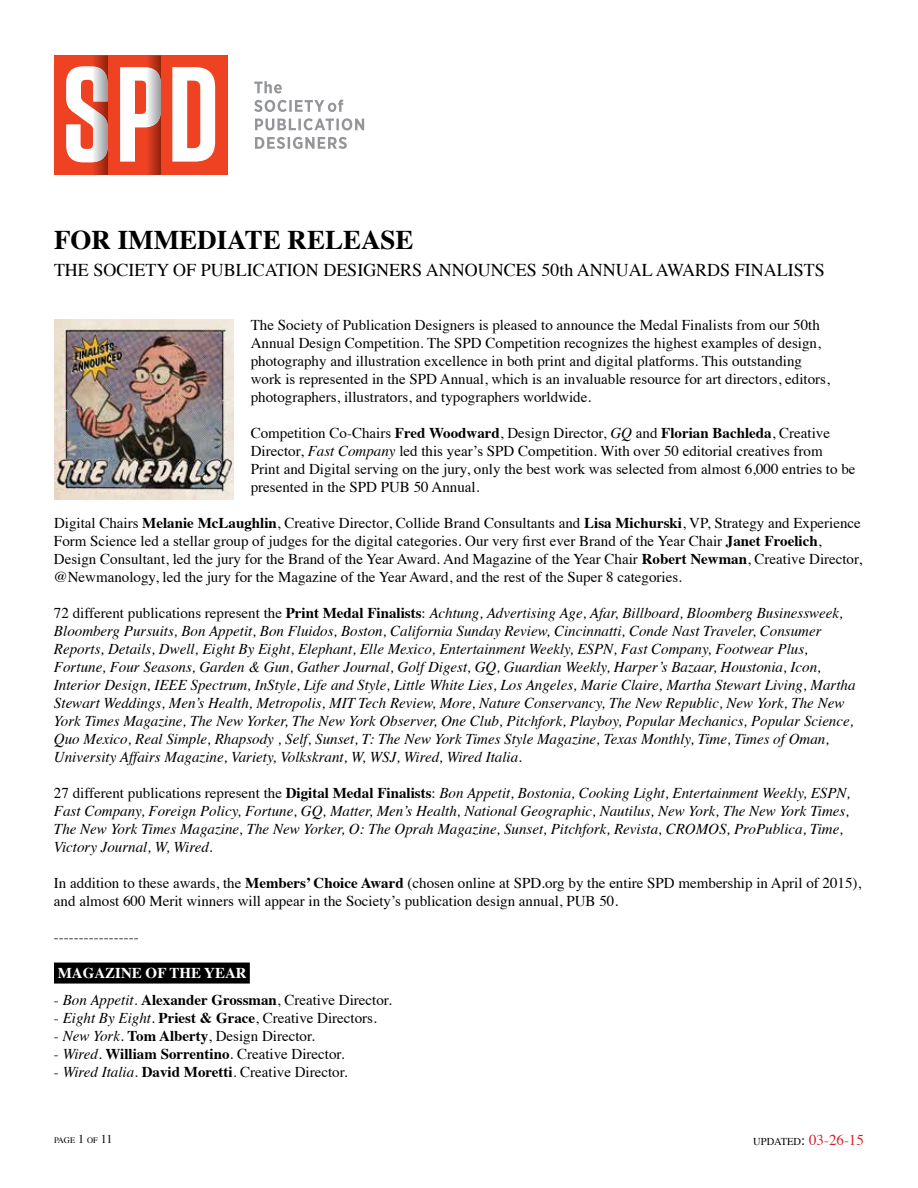
<style>
.page{position:relative;width:918px;height:1188px;background:#fff}
.page>*{position:absolute;margin:0;border:0;box-sizing:border-box;transform-origin:0 0}
.t1{font:700 27px "Times";color:#000}
.t2{font:18px "Times";color:#000}
.t3{font:15px/18px "Times";color:#000}
.t4{font:italic 15px/18px "Times";color:#000}
.t5{font:700 15px "Times";color:#fff}
.t6{font:15px "Times";color:#d2232a}
.t7{font:8.4px "Times";color:#000}
.s1{font-weight:700}
.s2{font-style:italic}
.s3{font-style:normal}
.s4{font-weight:700;font-style:normal}
.s5{font-size:12px}
.s6{font-size:10.5px;color:#000}
.s7{color:#000}
</style>
<div class="page">
<div style="left:54px;top:963px;width:196px;height:21px;background:#000"></div>
<img style="left:54px;top:320px;width:180px;height:180px">
<div style="left:54px;top:55px;width:173px;height:120px;background:#ef4223"></div>
<svg style="left:172px;top:67px;width:43px;height:95px"></svg>
<svg style="left:66px;top:55px;width:42px;height:120px"></svg>
<svg style="left:120px;top:55px;width:41px;height:120px"></svg>
<svg style="left:255px;top:137px;width:92px;height:12px"></svg>
<svg style="left:255px;top:118px;width:109px;height:12px"></svg>
<svg style="left:254px;top:100px;width:89px;height:12px"></svg>
<svg style="left:254px;top:81px;width:28px;height:12px"></svg>
<h1 class="t1" style="left:54px;top:214px;width:361px">FOR IMMEDIATE RELEASE</h1>
<p class="t2" style="left:54px;top:253px;width:772px">THE SOCIETY OF PUBLICATION DESIGNERS ANNOUNCES 50th ANNUAL AWARDS FINALISTS</p>
<p class="t3" style="left:251px;top:315px;width:581px">The Society of Publication Designers is pleased to announce the Medal Finalists from our 50th Annual Design Competition. The SPD Competition recognizes the highest examples of design, photography and illustration excellence in both print and digital platforms. This outstanding work is represented in the SPD Annual, which is an invaluable resource for art directors, editors, photographers, illustrators, and typographers worldwide.</p>
<p class="t3" style="left:251px;top:423px;width:606px">Competition Co-Chairs <span class="s1">Fred Woodward</span>, Design Director, <span class="s2">GQ</span> and <span class="s1">Florian Bachleda</span>, Creative Director, <span class="s2">Fast Company</span> led this year’s SPD Competition. With over 50 editorial creatives from Print and Digital serving on the jury, only the best work was selected from almost 6,000 entries to be presented in the SPD PUB 50 Annual.</p>
<p class="t3" style="left:54px;top:513px;width:810px">Digital Chairs <span class="s1">Melanie McLaughlin</span>, Creative Director, Collide Brand Consultants and <span class="s1">Lisa Michurski</span>, VP, Strategy and Experience Form Science led a stellar group of judges for the digital categories. Our very first ever Brand of the Year Chair <span class="s1">Janet Froelich</span>, Design Consultant, led the jury for the Brand of the Year Award. And Magazine of the Year Chair <span class="s1">Robert Newman</span>, Creative Director, @Newmanology, led the jury for the Magazine of the Year Award, and the rest of the Super 8 categories.</p>
<p class="t4" style="left:54px;top:603px;width:803px"><span class="s3">72 different publications represent the</span> <span class="s4">Print Medal Finalists</span><span class="s3">:</span> Achtung, Advertising Age, Afar, Billboard, Bloomberg Businessweek, Bloomberg Pursuits, Bon Appetit, Bon Fluidos, Boston, California Sunday Review, Cincinnatti, Conde Nast Traveler, Consumer Reports, Details, Dwell, Eight By Eight, Elephant, Elle Mexico, Entertainment Weekly, ESPN, Fast Company, Footwear Plus, Fortune, Four Seasons, Garden &amp; Gun, Gather Journal, Golf Digest, GQ, Guardian Weekly, Harper’s Bazaar, Houstonia, Icon, Interior Design, IEEE Spectrum, InStyle, Life and Style, Little White Lies, Los Angeles, Marie Claire, Martha Stewart Living, Martha Stewart Weddings, Men’s Health, Metropolis, MIT Tech Review, More, Nature Conservancy, The New Republic, New York, The New York Times Magazine, The New Yorker, The New York Observer, One Club, Pitchfork, Playboy, Popular Mechanics, Popular Science, Quo Mexico, Real Simple, Rhapsody , Self, Sunset, T: The New York Times Style Magazine, Texas Monthly, Time, Times of Oman, University Affairs Magazine, Variety, Volkskrant, W, WSJ, Wired, Wired Italia.</p>
<p class="t4" style="left:54px;top:783px;width:798px"><span class="s3">27 different publications represent the</span> <span class="s4">Digital Medal Finalists</span><span class="s3">:</span> Bon Appetit, Bostonia, Cooking Light, Entertainment Weekly, ESPN, Fast Company, Foreign Policy, Fortune, GQ, Matter, Men’s Health, National Geographic, Nautilus, New York, The New York Times, The New York Times Magazine, The New Yorker, O: The Oprah Magazine, Sunset, Pitchfork, Revista, CROMOS, ProPublica, Time, Victory Journal, W, Wired.</p>
<p class="t3" style="left:54px;top:873px;width:809px">In addition to these awards, the <span class="s1">Members’ Choice Award</span> (chosen online at SPD.org by the entire SPD membership in April of 2015), and almost 600 Merit winners will appear in the Society’s publication design annual, PUB 50.</p>
<p class="t3" style="left:54px;top:927px;width:86px">-----------------</p>
<p class="t5" style="left:58px;top:958px;width:191px">MAGAZINE OF THE YEAR</p>
<p class="t3" style="left:54px;top:990px;width:339px">- <span class="s2">Bon Appetit.</span> <span class="s1">Alexander Grossman</span>, Creative Director.</p>
<p class="t3" style="left:54px;top:1008px;width:324px">- <span class="s2">Eight By Eight.</span> <span class="s1">Priest &amp; Grace</span>, Creative Directors.</p>
<p class="t3" style="left:54px;top:1026px;width:262px">- <span class="s2">New York.</span> <span class="s1">Tom Alberty</span>, Design Director.</p>
<p class="t3" style="left:54px;top:1044px;width:292px">- <span class="s2">Wired.</span> <span class="s1">William Sorrentino</span><span class="s2">.</span> Creative Director.</p>
<p class="t3" style="left:54px;top:1062px;width:295px">- <span class="s2">Wired Italia.</span> <span class="s1">David Moretti</span><span class="s2">.</span> Creative Director.</p>
<p class="t7" style="left:54px;top:1132px;width:60px">PAGE <span class="s5">1</span> OF <span class="s5">11</span></p>
<p class="t6" style="left:753px;top:1126px;width:112px"><span class="s6">UPDATED</span><span class="s7">:</span> 03-26-15</p>
</div>
